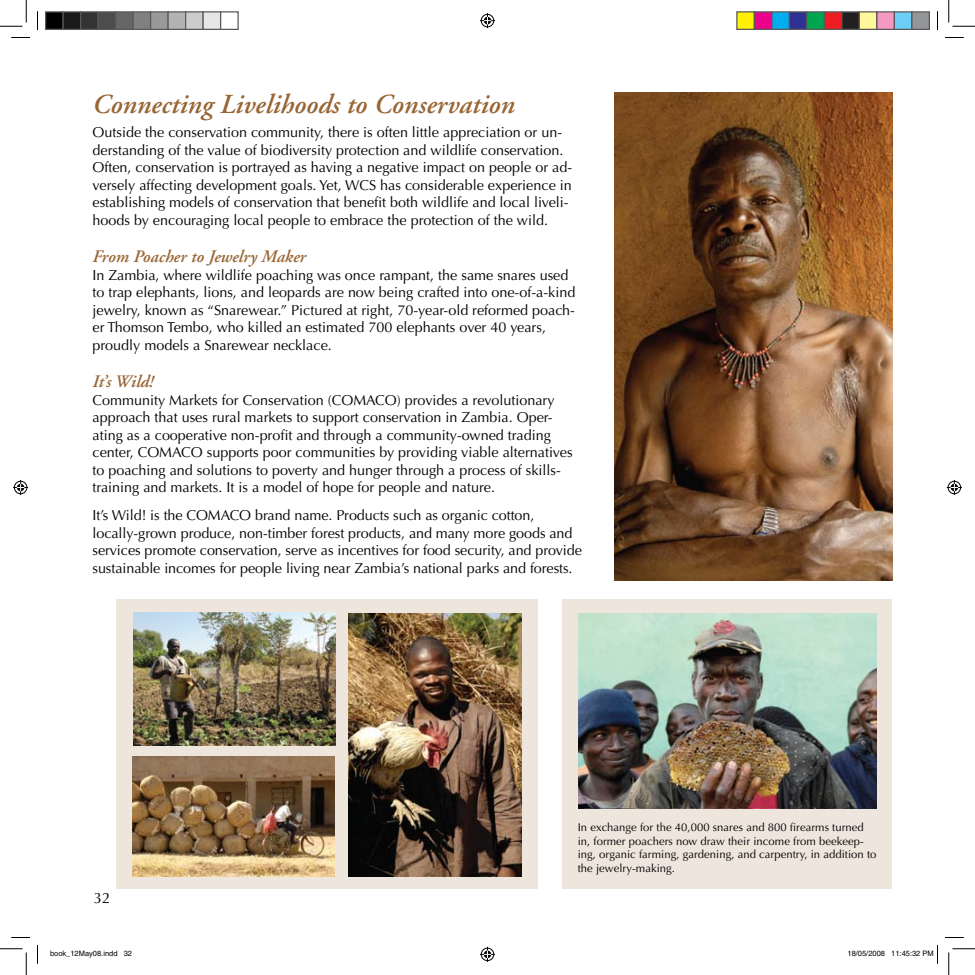
<style>
.page{position:relative;width:975px;height:975px;background:#fff}
.page>*{position:absolute;margin:0;border:0;box-sizing:border-box;transform-origin:0 0}
.t1{font:italic 600 27.5px "Adobe Garamond";color:#986534}
.t2{font:italic 600 17.5px "Adobe Garamond";color:#986534}
.t3{font:15px "Optima";color:#000}
.t4{font:14.38px/17.5px "Optima";color:#000}
.t5{font:11.25px/13.5px "Optima";letter-spacing:.005em;color:#000}
.t6{font:7.5px "Helvetica";color:#000}
</style>
<div class="page">
<div style="left:116px;top:599px;width:422px;height:290px;background:#eee5dd"></div>
<img style="left:134px;top:612px;width:201px;height:134px">
<img style="left:133px;top:757px;width:201px;height:119px">
<div style="left:562px;top:599px;width:330px;height:290px;background:#eee5dd"></div>
<img style="left:614px;top:93px;width:278px;height:487px">
<img style="left:578px;top:614px;width:299px;height:194px">
<img style="left:349px;top:614px;width:172px;height:262px">
<svg style="left:11px;top:37px;width:19px;height:1px"></svg>
<svg style="left:945px;top:37px;width:19px;height:1px"></svg>
<svg style="left:11px;top:937px;width:19px;height:1px"></svg>
<svg style="left:945px;top:937px;width:19px;height:1px"></svg>
<svg style="left:37px;top:11px;width:1px;height:19px"></svg>
<svg style="left:37px;top:945px;width:1px;height:19px"></svg>
<svg style="left:937px;top:11px;width:1px;height:19px"></svg>
<svg style="left:0;top:0;width:27px;height:27px"></svg>
<svg style="left:0;top:949px;width:27px;height:26px"></svg>
<svg style="left:949px;top:0;width:26px;height:27px"></svg>
<svg style="left:949px;top:949px;width:26px;height:26px"></svg>
<svg style="left:480px;top:13px;width:15px;height:15px"></svg>
<svg style="left:480px;top:947px;width:15px;height:15px"></svg>
<svg style="left:13px;top:480px;width:15px;height:15px"></svg>
<svg style="left:947px;top:480px;width:15px;height:15px"></svg>
<div style="left:46px;top:12px;width:17px;height:17px;background:#000"></div>
<div style="left:45px;top:11px;width:19px;height:19px;border:1px solid #595959"></div>
<div style="left:63px;top:12px;width:18px;height:17px;background:#1a1a1a"></div>
<div style="left:62px;top:11px;width:19px;height:19px;border:1px solid #595959"></div>
<div style="left:81px;top:12px;width:17px;height:17px;background:#333"></div>
<div style="left:80px;top:11px;width:19px;height:19px;border:1px solid #595959"></div>
<div style="left:98px;top:12px;width:18px;height:17px;background:#4d4d4d"></div>
<div style="left:98px;top:11px;width:18px;height:19px;border:1px solid #595959"></div>
<div style="left:116px;top:12px;width:17px;height:17px;background:#666"></div>
<div style="left:115px;top:11px;width:19px;height:19px;border:1px solid #595959"></div>
<div style="left:133px;top:12px;width:18px;height:17px;background:#808080"></div>
<div style="left:132px;top:11px;width:19px;height:19px;border:1px solid #595959"></div>
<div style="left:151px;top:12px;width:17px;height:17px;background:#999"></div>
<div style="left:150px;top:11px;width:19px;height:19px;border:1px solid #595959"></div>
<div style="left:168px;top:12px;width:18px;height:17px;background:#b3b3b3"></div>
<div style="left:168px;top:11px;width:18px;height:19px;border:1px solid #595959"></div>
<div style="left:186px;top:12px;width:17px;height:17px;background:#ccc"></div>
<div style="left:185px;top:11px;width:19px;height:19px;border:1px solid #595959"></div>
<div style="left:203px;top:12px;width:18px;height:17px;background:#e6e6e6"></div>
<div style="left:202px;top:11px;width:19px;height:19px;border:1px solid #595959"></div>
<div style="left:220px;top:11px;width:19px;height:19px;border:1px solid #595959"></div>
<div style="left:737px;top:12px;width:17px;height:17px;background:#fff101"></div>
<div style="left:736px;top:11px;width:19px;height:19px;border:1px solid #595959"></div>
<div style="left:754px;top:12px;width:18px;height:17px;background:#ed028c"></div>
<div style="left:754px;top:11px;width:18px;height:19px;border:1px solid #595959"></div>
<div style="left:772px;top:12px;width:17px;height:17px;background:#00aeef"></div>
<div style="left:771px;top:11px;width:19px;height:19px;border:1px solid #595959"></div>
<div style="left:789px;top:12px;width:18px;height:17px;background:#2e3092"></div>
<div style="left:789px;top:11px;width:19px;height:19px;border:1px solid #595959"></div>
<div style="left:807px;top:12px;width:17px;height:17px;background:#00a54f"></div>
<div style="left:806px;top:11px;width:19px;height:19px;border:1px solid #595959"></div>
<div style="left:824px;top:12px;width:18px;height:17px;background:#ee1d23"></div>
<div style="left:824px;top:11px;width:18px;height:19px;border:1px solid #595959"></div>
<div style="left:842px;top:12px;width:17px;height:17px;background:#231f20"></div>
<div style="left:841px;top:11px;width:19px;height:19px;border:1px solid #595959"></div>
<div style="left:859px;top:12px;width:18px;height:17px;background:#fff79a"></div>
<div style="left:859px;top:11px;width:19px;height:19px;border:1px solid #595959"></div>
<div style="left:877px;top:12px;width:17px;height:17px;background:#f499c2"></div>
<div style="left:876px;top:11px;width:19px;height:19px;border:1px solid #595959"></div>
<div style="left:894px;top:12px;width:18px;height:17px;background:#6bcff6"></div>
<div style="left:894px;top:11px;width:18px;height:19px;border:1px solid #595959"></div>
<div style="left:912px;top:12px;width:17px;height:17px;background:#939598"></div>
<div style="left:911px;top:11px;width:19px;height:19px;border:1px solid #595959"></div>
<svg style="left:937px;top:945px;width:1px;height:19px"></svg>
<h1 class="t1" style="left:92px;top:90px;width:424px">Connecting Livelihoods to Conservation</h1>
<p class="t4" style="left:92px;top:124px;width:481px">Outside the conservation community, there is often little appreciation or un&shy;derstanding of the value of biodiversity protection and wildlife conservation.<br>Often, conservation is portrayed as having a negative impact on people or ad&shy;versely affecting development goals. Yet, WCS has considerable experience in establishing models of conservation that benefit both wildlife and local liveli&shy;hoods by encouraging local people to embrace the protection of the wild.</p>
<p class="t2" style="left:92px;top:247px;width:215px">From Poacher to Jewelry Maker</p>
<p class="t4" style="left:92px;top:267px;width:484px">In Zambia, where wildlife poaching was once rampant, the same snares used to trap elephants, lions, and leopards are now being crafted into one-of-a-kind jewelry, known as “Snarewear.” Pictured at right, 70-year-old reformed poach&shy;er Thomson Tembo, who killed an estimated 700 elephants over 40 years, proudly models a Snarewear necklace.</p>
<p class="t2" style="left:92px;top:372px;width:63px">It’s Wild!</p>
<p class="t4" style="left:92px;top:392px;width:482px">Community Markets for Conservation (COMACO) provides a revolutionary approach that uses rural markets to support conservation in Zambia. Oper&shy;ating as a cooperative non-profit and through a community-owned trading center, COMACO supports poor communities by providing viable alternatives to poaching and solutions to poverty and hunger through a process of skills&shy;training and markets. It is a model of hope for people and nature.</p>
<p class="t4" style="left:92px;top:507px;width:491px">It’s Wild! is the COMACO brand name. Products such as organic cotton, locally-grown produce, non-timber forest products, and many more goods and services promote conservation, serve as incentives for food security, and provide sustainable incomes for people living near Zambia’s national parks and forests.</p>
<p class="t3" style="left:94px;top:890px;width:18px">32</p>
<p class="t5" style="left:578px;top:821px;width:300px">In exchange for the 40,000 snares and 800 firearms turned in, former poachers now draw their income from beekeep&shy;ing, organic farming, gardening, and carpentry, in addition to the jewelry-making.</p>
<p class="t6" style="left:50px;top:949px;width:84px">book_12May08.indd 32</p>
<p class="t6" style="left:848px;top:949px;width:88px">18/05/2008 11:45:32 PM</p>
</div>
